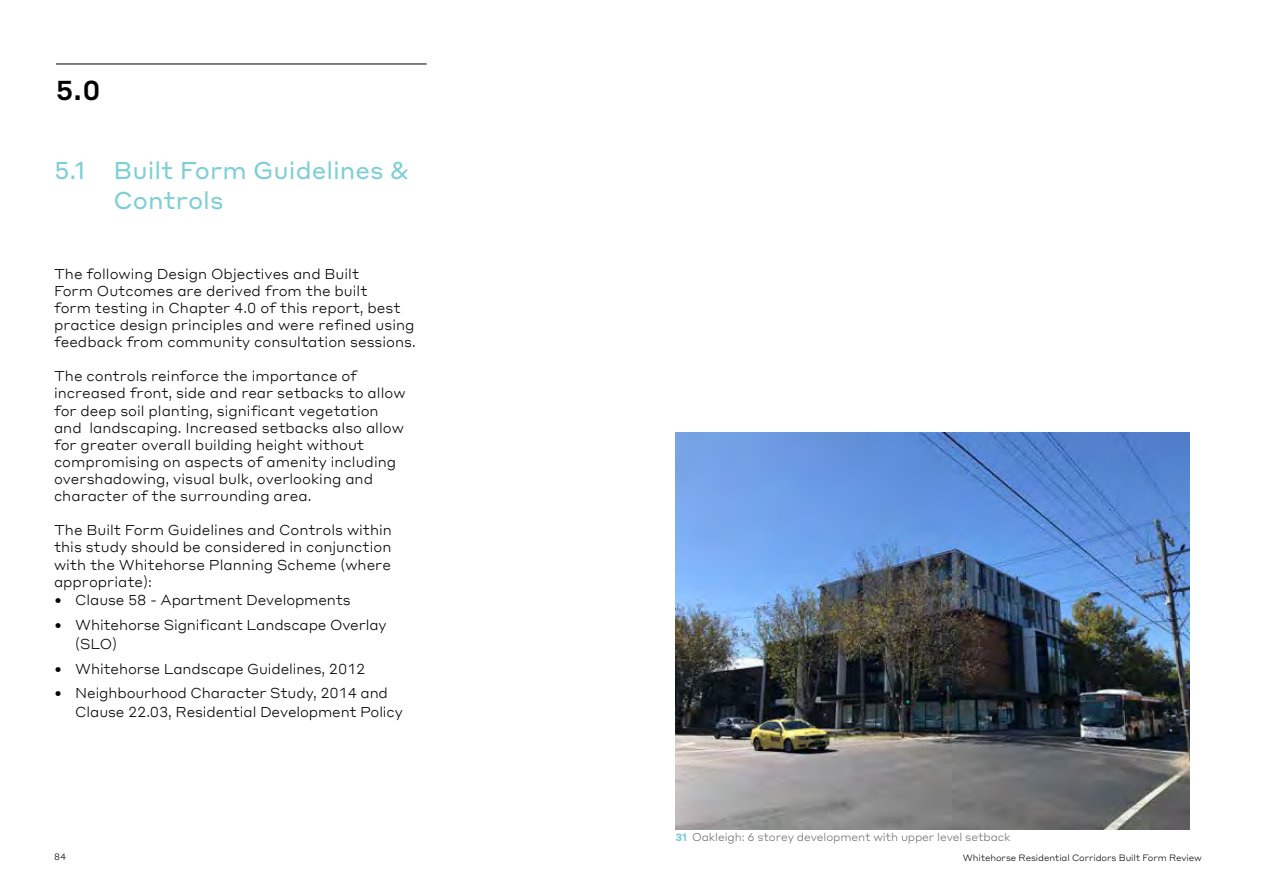
<style>
.page{position:relative;width:1263px;height:893px;background:#fff}
.page>*{position:absolute;margin:0;border:0;box-sizing:border-box;transform-origin:0 0}
.t1{font:500 27px "Styrene A";color:#000}
.t2{font:24px/30px "Styrene A";color:#7ecfd4}
.t3{font:300 14.25px/17.1px "Styrene A Office";color:#000}
.t4{font:300 11.1px "Styrene A";letter-spacing:-.01em;color:#6d6e71}
.t5{font:300 9px "Styrene A";letter-spacing:-.01em;color:#000}
.s1{font-weight:700;font-size:10.5px;color:#7ecfd4}
</style>
<div class="page">
<hr style="left:56px;top:64px;width:371px;height:1px;background:#000">
<img style="left:676px;top:433px;width:513px;height:396px">
<h1 class="t1" style="left:56px;top:68px;width:46px">5.0</h1>
<h2 class="t2" style="left:114px;top:154px;width:297px;text-indent:-60px">5.1 Built Form Guidelines &amp;<br>Controls</h2>
<p class="t3" style="left:54px;top:264px;width:363px">The following Design Objectives and Built<br>Form Outcomes are derived from the built<br>form testing in Chapter 4.0 of this report, best practice design principles and were refined using feedback from community consultation sessions.</p>
<p class="t3" style="left:54px;top:367px;width:353px">The controls reinforce the importance of increased front, side and rear setbacks to allow for deep soil planting, significant vegetation and landscaping. Increased setbacks also allow for greater overall building height without compromising on aspects of amenity including overshadowing, visual bulk, overlooking and character of the surrounding area.</p>
<p class="t3" style="left:54px;top:521px;width:340px;text-align:justify">The Built Form Guidelines and Controls within this study should be considered in conjunction with the Whitehorse Planning Scheme (where appropriate):</p>
<p class="t3" style="left:54px;top:591px;width:298px">• Clause 58 - Apartment Developments</p>
<p class="t3" style="left:75px;top:614px;width:313px;line-height:18.8px;text-indent:-21px">• Whitehorse Significant Landscape Overlay (SLO)</p>
<p class="t3" style="left:54px;top:659px;width:313px">• Whitehorse Landscape Guidelines, 2012</p>
<p class="t3" style="left:75px;top:683px;width:329px;line-height:18.8px;text-indent:-21px">• Neighbourhood Character Study, 2014 and<br>Clause 22.03, Residential Development Policy</p>
<p class="t4" style="left:675px;top:828px;width:337px"><span class="s1">31</span> Oakleigh: 6 storey development with upper level setback</p>
<p class="t5" style="left:54px;top:849px;width:14px">84</p>
<p class="t5" style="left:963px;top:850px;width:241px">Whitehorse Residential Corridors Built Form Review</p>
</div>
